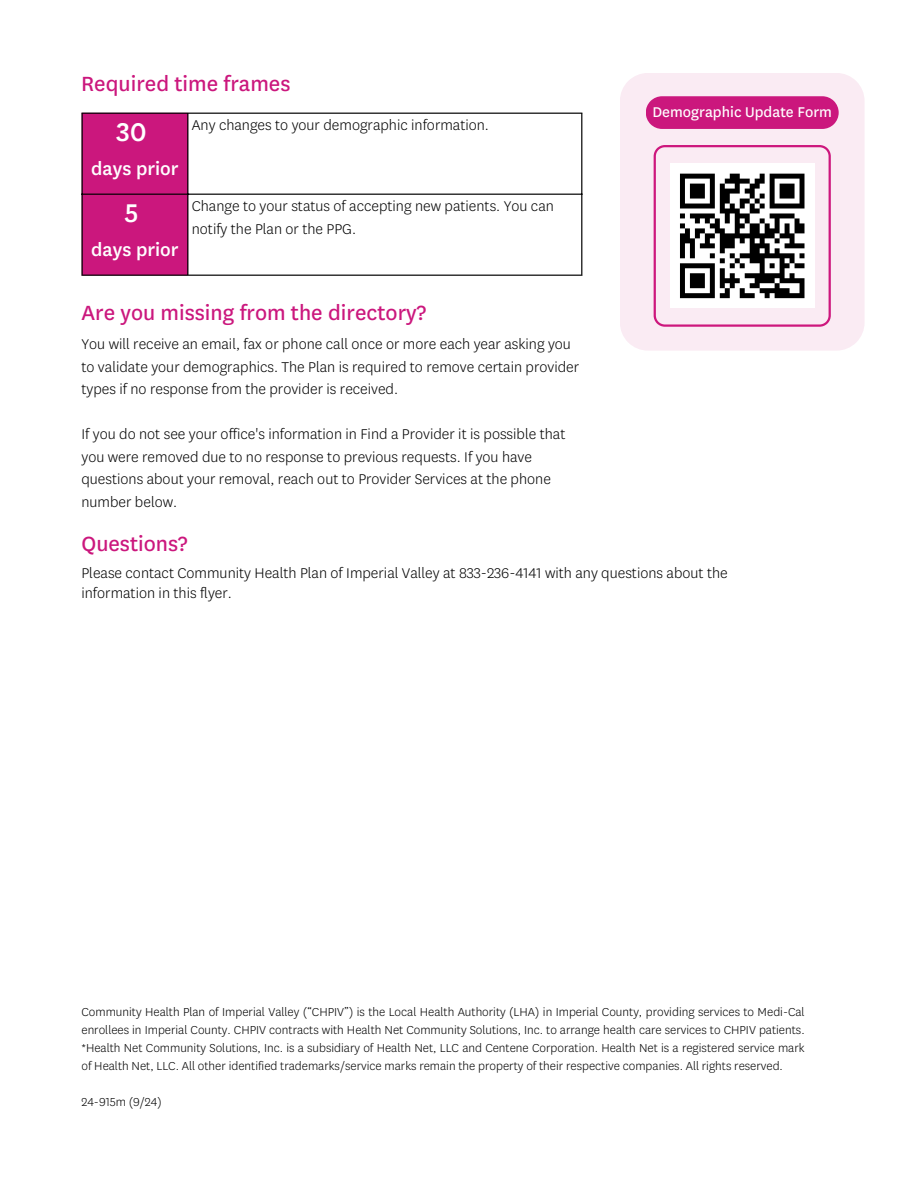
<style>
.page{position:relative;width:918px;height:1188px;background:#fff}
.page>*{position:absolute;margin:0;border:0;box-sizing:border-box;transform-origin:0 0}
.t1{font:500 30px "Centene Sans";color:#fff}
.t2{font:24px "Centene Sans";color:#cb177d}
.t3{font:500 21px "Centene Sans";color:#fff}
.t4{font:300 16.5px/22.5px "Centene Sans";color:#000}
.t5{font:16.5px "Centene Sans";color:#fff}
.t6{font:300 13.5px/18px "Centene Sans";color:#000}
</style>
<div class="page">
<div style="left:620px;top:73px;width:245px;height:277px;background:#faebf3"></div>
<div style="left:83px;top:114px;width:104px;height:161px;background:#cb177d"></div>
<hr style="left:81px;top:114px;width:2px;height:161px;background:#000">
<hr style="left:187px;top:114px;width:1px;height:161px;background:#000">
<hr style="left:581px;top:114px;width:1px;height:161px;background:#000">
<hr style="left:81px;top:113px;width:501px;height:1px;background:#000">
<hr style="left:81px;top:194px;width:501px;height:1px;background:#000">
<hr style="left:81px;top:275px;width:501px;height:1px;background:#000">
<svg style="left:646px;top:96px;width:193px;height:33px;background:#cd2082"></svg>
<svg style="left:654px;top:145px;width:176px;height:182px"></svg>
<h2 class="t2" style="left:81px;top:73px;width:211px">Required time frames</h2>
<p class="t1" style="left:116px;top:119px;width:32px">30</p>
<p class="t3" style="left:91px;top:159px;width:89px">days prior</p>
<p class="t4" style="left:192px;top:115px;width:299px">Any changes to your demographic information.</p>
<p class="t1" style="left:125px;top:200px;width:16px">5</p>
<p class="t3" style="left:91px;top:240px;width:89px">days prior</p>
<p class="t4" style="left:192px;top:196px;width:364px">Change to your status of accepting new patients. You can notify the Plan or the PPG.</p>
<p class="t5" style="left:652px;top:104px;width:181px">Demographic Update Form</p>
<h2 class="t2" style="left:81px;top:302px;width:346px">Are you missing from the directory?</h2>
<p class="t4" style="left:81px;top:334px;width:499px">You will receive an email, fax or phone call once or more each year asking you to validate your demographics. The Plan is required to remove certain provider types if no response from the provider is received.</p>
<p class="t4" style="left:81px;top:424px;width:485px">If you do not see your office's information in Find a Provider it is possible that you were removed due to no response to previous requests. If you have questions about your removal, reach out to Provider Services at the phone number below.</p>
<h2 class="t2" style="left:81px;top:533px;width:108px">Questions?</h2>
<p class="t4" style="left:81px;top:564px;width:648px;line-height:20.2px">Please contact Community Health Plan of Imperial Valley at 833-236-4141 with any questions about the information in this flyer.</p>
<p class="t6" style="left:81px;top:1003px;width:725px">Community Health Plan of Imperial Valley (“CHPIV”) is the Local Health Authority (LHA) in Imperial County, providing services to Medi-Cal enrollees in Imperial County. CHPIV contracts with Health Net Community Solutions, Inc. to arrange health care services to CHPIV patients.</p>
<p class="t6" style="left:81px;top:1039px;width:725px">*Health Net Community Solutions, Inc. is a subsidiary of Health Net, LLC and Centene Corporation. Health Net is a registered service mark of Health Net, LLC. All other identified trademarks/service marks remain the property of their respective companies. All rights reserved.</p>
<p class="t6" style="left:81px;top:1094px;width:82px">24-915m (9/24)</p>
</div>
